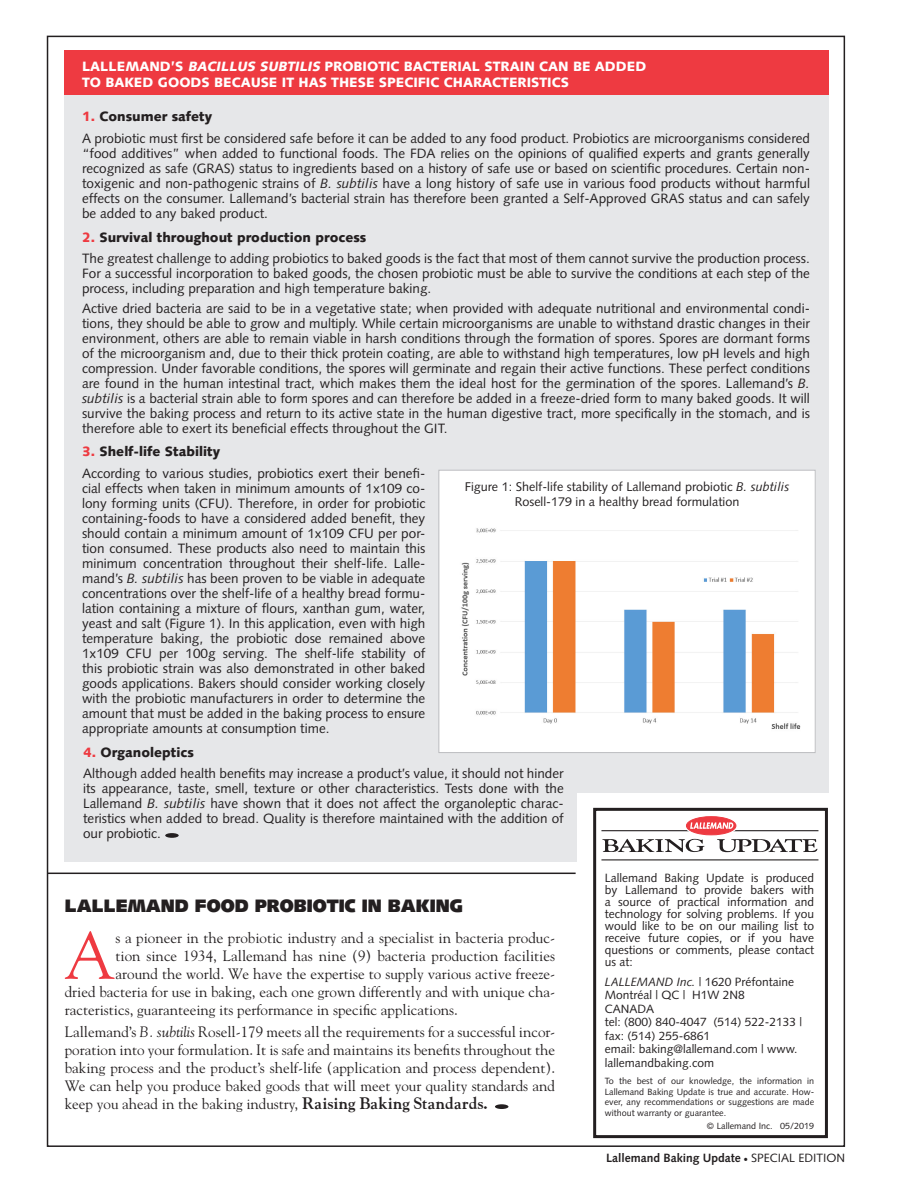
<style>
.page{position:relative;width:918px;height:1188px;background:#fff}
.page>*{position:absolute;margin:0;border:0;box-sizing:border-box;transform-origin:0 0}
.t1{font:66.15px "Goudy";color:#ee3a41}
.t2{font:900 18px "Syntax";color:#231f20}
.t3{font:15px/18px "Goudy";color:#231f20;text-align:justify}
.t4{font:13.5px/15px "Syntax";color:#231f20;text-align:justify}
.t5{font:900 13.5px/16.5px "Syntax";color:#fff}
.t6{font:900 13.5px "Syntax";color:#231f20}
.t7{font:12.6px/15.1px "Syntax";color:#231f20;text-align:center}
.t8{font:12px/12px "Syntax";color:#231f20;text-align:justify}
.t9{font:700 12px "Syntax";color:#231f20}
.t10{font:9px/10.5px "Syntax";color:#231f20;text-align:justify}
.s1{font-style:italic}
.s2{color:#ee3a41}
.s3{font-weight:700}
.s4{font-family:"Minion Pro";font-weight:400}
.s5{font-weight:400}
</style>
<div class="page">
<div style="left:64px;top:756px;width:513px;height:106px;background:#e6e7e9"></div>
<div style="left:64px;top:51px;width:764px;height:742px;background:#e6e7e9"></div>
<div style="left:64px;top:51px;width:764px;height:44px;background:#ee3a41"></div>
<div style="left:593px;top:808px;width:235px;height:330px;border:3px solid #231f20"></div>
<div style="left:439px;top:470px;width:376px;height:283px;background:#fff"></div>
<img style="left:461px;top:528px;width:340px;height:201px">
<div style="left:438px;top:470px;width:378px;height:283px;border:1px solid #bcbdc0"></div>
<div style="left:495px;top:1104px;width:13px;height:5px;background:#231f20;border-radius:50%"></div>
<hr style="left:601px;top:859px;width:217px;height:1px;background:#231f20">
<hr style="left:601px;top:830px;width:217px;height:1px;background:#231f20">
<svg style="left:602px;top:839px;width:102px;height:13px"></svg>
<svg style="left:717px;top:839px;width:100px;height:13px"></svg>
<svg style="left:685px;top:816px;width:53px;height:21px"></svg>
<div style="left:686px;top:817px;width:50px;height:18px;background:#ee3a41;border-radius:50%"></div>
<div style="left:686px;top:817px;width:50px;height:18px;border:1px solid #ee3a41;border-radius:50%"></div>
<svg style="left:690px;top:822px;width:44px;height:7px"></svg>
<hr style="left:48px;top:873px;width:528px;height:1px;background:#231f20">
<div style="left:165px;top:833px;width:14px;height:5px;background:#231f20;border-radius:50%"></div>
<p class="t5" style="left:82px;top:58px;width:566px">LALLEMAND’S <span class="s1">BACILLUS SUBTILIS</span> PROBIOTIC BACTERIAL STRAIN CAN BE ADDED<br>TO BAKED GOODS BECAUSE IT HAS THESE SPECIFIC CHARACTERISTICS</p>
<p class="t6" style="left:82px;top:109px;width:132px"><span class="s2">1.</span> Consumer safety</p>
<p class="t4" style="left:82px;top:131px;width:729px">A probiotic must first be considered safe before it can be added to any food product. Probiotics are microorganisms considered “food additives” when added to functional foods. The FDA relies on the opinions of qualified experts and grants generally recognized as safe (GRAS) status to ingredients based on a history of safe use or based on scientific procedures. Certain non&shy;toxigenic and non-pathogenic strains of <span class="s1">B. subtilis</span> have a long history of safe use in various food products without harmful effects on the consumer. Lallemand’s bacterial strain has therefore been granted a Self-Approved GRAS status and can safely be added to any baked product.</p>
<p class="t6" style="left:82px;top:229px;width:286px"><span class="s2">2.</span> Survival throughout production process</p>
<p class="t4" style="left:82px;top:251px;width:729px">The greatest challenge to adding probiotics to baked goods is the fact that most of them cannot survive the production process.<br>For a successful incorporation to baked goods, the chosen probiotic must be able to survive the conditions at each step of the process, including preparation and high temperature baking.</p>
<p class="t4" style="left:82px;top:300px;width:730px">Active dried bacteria are said to be in a vegetative state; when provided with adequate nutritional and environmental condi&shy;tions, they should be able to grow and multiply. While certain microorganisms are unable to withstand drastic changes in their environment, others are able to remain viable in harsh conditions through the formation of spores. Spores are dormant forms of the microorganism and, due to their thick protein coating, are able to withstand high temperatures, low pH levels and high compression. Under favorable conditions, the spores will germinate and regain their active functions. These perfect conditions are found in the human intestinal tract, which makes them the ideal host for the germination of the spores. Lallemand’s <span class="s1">B. subtilis</span> is a bacterial strain able to form spores and can therefore be added in a freeze-dried form to many baked goods. It will survive the baking process and return to its active state in the human digestive tract, more specifically in the stomach, and is therefore able to exert its beneficial effects throughout the GIT.</p>
<p class="t6" style="left:82px;top:444px;width:140px"><span class="s2">3.</span> Shelf-life Stability</p>
<p class="t4" style="left:82px;top:466px;width:345px">According to various studies, probiotics exert their benefi&shy;cial effects when taken in minimum amounts of 1x109 co&shy;lony forming units (CFU). Therefore, in order for probiotic containing-foods to have a considered added benefit, they should contain a minimum amount of 1x109 CFU per por&shy;tion consumed. These products also need to maintain this minimum concentration throughout their shelf-life. Lalle&shy;mand’s <span class="s1">B. subtilis</span> has been proven to be viable in adequate concentrations over the shelf-life of a healthy bread formu&shy;lation containing a mixture of flours, xanthan gum, water, yeast and salt (Figure 1). In this application, even with high temperature baking, the probiotic dose remained above 1x109 CFU per 100g serving. The shelf-life stability of this probiotic strain was also demonstrated in other baked goods applications. Bakers should consider working closely with the probiotic manufacturers in order to determine the amount that must be added in the baking process to ensure appropriate amounts at consumption time.</p>
<p class="t7" style="left:465px;top:479px;width:326px">Figure 1: Shelf-life stability of Lallemand probiotic <span class="s1">B. subtilis<br></span>Rosell-179 in a healthy bread formulation</p>
<p class="t6" style="left:83px;top:745px;width:112px"><span class="s2">4.</span> Organoleptics</p>
<p class="t4" style="left:83px;top:766px;width:482px">Although added health benefits may increase a product’s value, it should not hinder its appearance, taste, smell, texture or other characteristics. Tests done with the Lallemand <span class="s1">B. subtilis</span> have shown that it does not affect the organoleptic charac&shy;teristics when added to bread. Quality is therefore maintained with the addition of our probiotic.</p>
<p class="t2" style="left:65px;top:895px;width:400px">LALLEMAND FOOD PROBIOTIC IN BAKING</p>
<p class="t1" style="left:64px;top:915px;width:53px">A</p>
<p class="t3" style="left:116px;top:928px;width:441px">s a pioneer in the probiotic industry and a specialist in bacteria produc-</p>
<p class="t3" style="left:116px;top:946px;width:441px">tion since 1934, Lallemand has nine (9) bacteria production facilities</p>
<p class="t3" style="left:116px;top:964px;width:441px">around the world. We have the expertise to supply various active freeze-</p>
<p class="t3" style="left:65px;top:982px;width:492px">dried bacteria for use in baking, each one grown differently and with unique cha-</p>
<p class="t3" style="left:65px;top:1000px;width:395px">racteristics, guaranteeing its performance in specific applications.</p>
<p class="t3" style="left:65px;top:1022px;width:492px">Lallemand’s <span class="s1">B. subtilis</span> Rosell-179 meets all the requirements for a successful incor&shy;poration into your formulation. It is safe and maintains its benefits throughout the baking process and the product’s shelf-life (application and process dependent).<br>We can help you produce baked goods that will meet your quality standards and keep you ahead in the baking industry, <span class="s3">Raising Baking Standards.</span></p>
<p class="t8" style="left:605px;top:871px;width:211px">Lallemand Baking Update is produced by Lallemand to provide bakers with a source of practical information and technology for solving problems. If you would like to be on our mailing list to receive future copies, or if you have questions or comments, please contact us at:</p>
<p class="t8" style="left:605px;top:975px;width:199px;line-height:13.5px;text-align:left"><span class="s1">LALLEMAND Inc.</span> | 1620 Préfontaine<br>Montréal | QC | H1W 2N8<br>CANADA<br>tel: (800) 840-4047 (514) 522-2133 | fax: (514) 255-6861<br>email: baking@lallemand.com | www. lallemandbaking.com</p>
<p class="t10" style="left:605px;top:1076px;width:211px">To the best of our knowledge, the information in Lallemand Baking Update is true and accurate. How&shy;ever, any recommendations or suggestions are made without warranty or guarantee.</p>
<p class="t10" style="left:707px;top:1121px;width:109px">© Lallemand Inc. 05/2019</p>
<p class="t9" style="left:606px;top:1151px;width:240px">Lallemand Baking Update <span class="s4">•</span> <span class="s5">SPECIAL EDITION</span></p>
</div>
